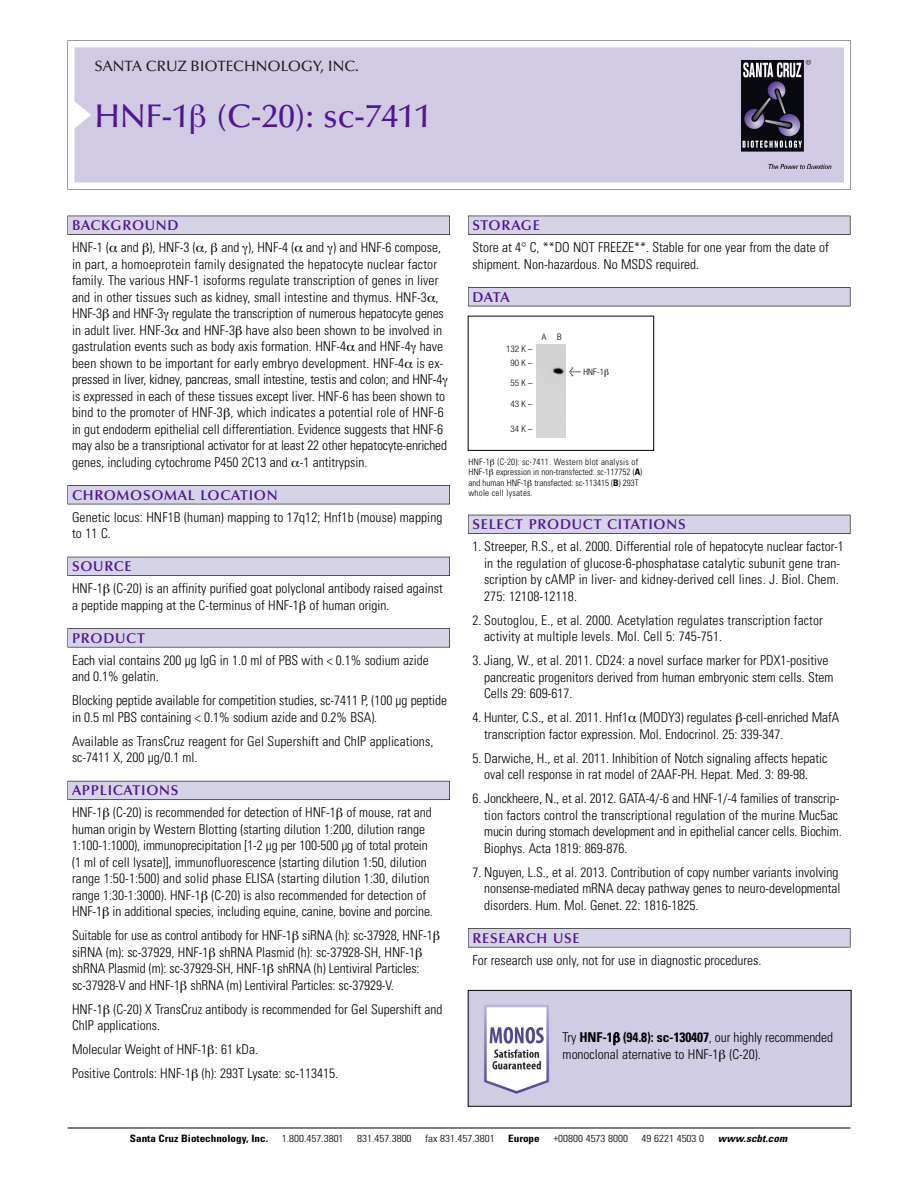
<style>
.page{position:relative;width:918px;height:1188px;background:#fff}
.page>*{position:absolute;margin:0;border:0;box-sizing:border-box;transform-origin:0 0}
.t1{font:500 33px "Optima";color:#511695}
.t2{font:500 15px "Optima";color:#231f20}
.t3{font:600 14.25px "Optima";letter-spacing:.05em;color:#511695}
.t4{font:300 condensed 13.5px/16.5px "Univers";color:#000}
.t5{font:300 condensed 10.2px "Univers";color:#000;scale:1.1 1}
.t6{font:700 condensed 10.2px "Univers";color:#000;scale:1.1 1}
.t7{font:italic 700 condensed 10.2px "Univers";letter-spacing:.005em;color:#000;scale:1.1 1}
.t8{font:300 condensed 9px/10.5px "Univers";color:#000}
.t9{font:300 condensed 9px/14.2px "Helvetica Neue";color:#000;text-align:center}
.s1{font-family:"Meta Plus";font-weight:400;font-stretch:normal;font-size:10.5px}
.s2{font-weight:700}
</style>
<div class="page">
<svg style="left:68px;top:40px;width:783px;height:149px"></svg>
<div style="left:74px;top:47px;width:770px;height:135px;background:#d1cae3"></div>
<img style="left:741px;top:60px;width:90px;height:108px">
<div style="left:68px;top:216px;width:382px;height:19px;background:#525155"></div>
<div style="left:68px;top:216px;width:381px;height:18px;background:#d7d3e7"></div>
<div style="left:68px;top:485px;width:382px;height:19px;background:#525155"></div>
<div style="left:68px;top:486px;width:381px;height:18px;background:#d7d3e7"></div>
<div style="left:68px;top:557px;width:382px;height:19px;background:#525158"></div>
<div style="left:68px;top:557px;width:381px;height:18px;background:#d7d3e7"></div>
<div style="left:68px;top:628px;width:382px;height:19px;background:#575759"></div>
<div style="left:68px;top:629px;width:381px;height:18px;background:#d7d3e7"></div>
<div style="left:68px;top:781px;width:382px;height:19px;background:#5b5a62"></div>
<div style="left:68px;top:781px;width:381px;height:18px;background:#d7d3e7"></div>
<div style="left:468px;top:216px;width:382px;height:19px;background:#525155"></div>
<div style="left:468px;top:216px;width:382px;height:18px;background:#d7d3e7"></div>
<div style="left:468px;top:287px;width:382px;height:19px;background:#525155"></div>
<div style="left:468px;top:288px;width:382px;height:18px;background:#d7d3e7"></div>
<div style="left:468px;top:515px;width:382px;height:19px;background:#525158"></div>
<div style="left:468px;top:515px;width:382px;height:18px;background:#d7d3e7"></div>
<div style="left:468px;top:928px;width:382px;height:19px;background:#575759"></div>
<div style="left:468px;top:929px;width:382px;height:18px;background:#d7d3e7"></div>
<hr style="left:68px;top:1128px;width:782px;height:1px;background:#000">
<div style="left:468px;top:316px;width:186px;height:135px;border:1px solid #000"></div>
<div style="left:536px;top:344px;width:30px;height:94px;background:#d4d4d4"></div>
<img style="left:470px;top:992px;width:380px;height:113px">
<div style="left:468px;top:990px;width:384px;height:117px;border:1px solid #000"></div>
<svg style="left:191px;top:105px;width:14px;height:29px"></svg>
<svg style="left:614px;top:1033px;width:6px;height:12px"></svg>
<svg style="left:720px;top:1049px;width:5px;height:13px"></svg>
<p class="t2" style="left:94px;top:61px;width:266px">SANTA CRUZ BIOTECHNOLOGY, INC.</p>
<h1 class="t1" style="left:94px;top:103px;width:338px">HNF-1 (C-20): sc-7411</h1>
<p class="t3" style="left:72px;top:219px;width:108px">BACKGROUND</p>
<p class="t4" style="left:72px;top:240px;width:377px">HNF-1 ( and ), HNF-3 ( , and ), HNF-4 ( and ) and HNF-6 compose, in part, a homoeprotein family designated the hepatocyte nuclear factor family. The various HNF-1 isoforms regulate transcription of genes in liver and in other tissues such as kidney, small intestine and thymus. HNF-3 , HNF-3 and HNF-3 regulate the transcription of numerous hepatocyte genes in adult liver. HNF-3 and HNF-3 have also been shown to be involved in gastrulation events such as body axis formation. HNF-4 and HNF-4 have been shown to be important for early embryo development. HNF-4 is ex&shy;pressed in liver, kidney, pancreas, small intestine, testis and colon; and HNF-4 is expressed in each of these tissues except liver. HNF-6 has been shown to bind to the promoter of HNF-3 , which indicates a potential role of HNF-6 in gut endoderm epithelial cell differentiation. Evidence suggests that HNF-6 may also be a transriptional activator for at least 22 other hepatocyte-enriched genes, including cytochrome P450 2C13 and -1 antitrypsin.</p>
<p class="t3" style="left:72px;top:489px;width:207px">CHROMOSOMAL LOCATION</p>
<p class="t4" style="left:72px;top:510px;width:372px">Genetic locus: HNF1B (human) mapping to 17q12; Hnf1b (mouse) mapping to 11 C.</p>
<p class="t3" style="left:72px;top:561px;width:61px">SOURCE</p>
<p class="t4" style="left:72px;top:581px;width:372px">HNF-1 (C-20) is an affinity purified goat polyclonal antibody raised against a peptide mapping at the C-terminus of HNF-1 of human origin.</p>
<p class="t3" style="left:72px;top:632px;width:74px">PRODUCT</p>
<p class="t4" style="left:72px;top:653px;width:358px">Each vial contains 200 µg IgG in 1.0 ml of PBS with &lt; 0.1% sodium azide and 0.1% gelatin.</p>
<p class="t4" style="left:72px;top:693px;width:377px">Blocking peptide available for competition studies, sc-7411 P, (100 µg peptide in 0.5 ml PBS containing &lt; 0.1% sodium azide and 0.2% BSA).</p>
<p class="t4" style="left:72px;top:734px;width:363px">Available as TransCruz reagent for Gel Supershift and ChIP applications, sc-7411 X, 200 µg/0.1 ml.</p>
<p class="t3" style="left:72px;top:785px;width:108px">APPLICATIONS</p>
<p class="t4" style="left:72px;top:805px;width:362px">HNF-1 (C-20) is recommended for detection of HNF-1 of mouse, rat and human origin by Western Blotting (starting dilution 1:200, dilution range 1:100-1:1000), immunoprecipitation [1-2 µg per 100-500 µg of total protein (1 ml of cell lysate)], immunofluorescence (starting dilution 1:50, dilution range 1:50-1:500) and solid phase ELISA (starting dilution 1:30, dilution range 1:30-1:3000). HNF-1 (C-20) is also recommended for detection of HNF-1 in additional species, including equine, canine, bovine and porcine.</p>
<p class="t4" style="left:72px;top:928px;width:362px">Suitable for use as control antibody for HNF-1 siRNA (h): sc-37928, HNF-1 siRNA (m): sc-37929, HNF-1 shRNA Plasmid (h): sc-37928-SH, HNF-1 shRNA Plasmid (m): sc-37929-SH, HNF-1 shRNA (h) Lentiviral Particles: sc-37928-V and HNF-1 shRNA (m) Lentiviral Particles: sc-37929-V.</p>
<p class="t4" style="left:72px;top:1002px;width:372px">HNF-1 (C-20) X TransCruz antibody is recommended for Gel Supershift and<br>ChIP applications.</p>
<p class="t4" style="left:72px;top:1039px;width:268px;line-height:24px">Molecular Weight of HNF-1 : 61 kDa.<br>Positive Controls: HNF-1 (h): 293T Lysate: sc-113415.</p>
<p class="t3" style="left:473px;top:219px;width:69px">STORAGE</p>
<p class="t4" style="left:473px;top:240px;width:358px">Store at 4° C, **DO NOT FREEZE**. Stable for one year from the date of shipment. Non-hazardous. No MSDS required.</p>
<p class="t3" style="left:473px;top:291px;width:39px">DATA</p>
<p class="t9" style="left:506px;top:342px;width:28px">132 K –<br>90K–</p>
<p class="t9" style="left:511px;top:376px;width:24px">55K–</p>
<p class="t9" style="left:511px;top:397px;width:24px">43K–</p>
<p class="t9" style="left:511px;top:423px;width:24px">34K–</p>
<p class="t9" style="left:542px;top:330px;width:21px">A B</p>
<p class="t9" style="left:569px;top:365px;width:37px"><span class="s1">&lt;</span> HNF-1</p>
<p class="t8" style="left:468px;top:457px;width:175px">HNF-1 (C-20): sc-7411. Western blot analysis of HNF-1 expression in non-transfected: sc-117752 (<span class="s2">A</span>) and human HNF-1 transfected: sc-113415 (<span class="s2">B</span>) 293T whole cell lysates.</p>
<p class="t3" style="left:473px;top:519px;width:215px">SELECT PRODUCT CITATIONS</p>
<p class="t4" style="left:484px;top:539px;width:361px;text-indent:-12px">1. Streeper, R.S., et al. 2000. Differential role of hepatocyte nuclear factor-1 in the regulation of glucose-6-phosphatase catalytic subunit gene tran&shy;scription by cAMP in liver- and kidney-derived cell lines. J. Biol. Chem.<br>275: 12108-12118.</p>
<p class="t4" style="left:484px;top:613px;width:340px;text-indent:-12px">2. Soutoglou, E., et al. 2000. Acetylation regulates transcription factor activity at multiple levels. Mol. Cell 5: 745-751.</p>
<p class="t4" style="left:484px;top:653px;width:351px;text-indent:-12px">3. Jiang, W., et al. 2011. CD24: a novel surface marker for PDX1-positive pancreatic progenitors derived from human embryonic stem cells. Stem<br>Cells 29: 609-617.</p>
<p class="t4" style="left:484px;top:710px;width:357px;text-indent:-12px">4. Hunter, C.S., et al. 2011. Hnf1 (MODY3) regulates -cell-enriched MafA transcription factor expression. Mol. Endocrinol. 25: 339-347.</p>
<p class="t4" style="left:473px;top:751px;width:356px;text-align:center">5. Darwiche, H., et al. 2011. Inhibition of Notch signaling affects hepatic oval cell response in rat model of 2AAF-PH. Hepat. Med. 3: 89-98.</p>
<p class="t4" style="left:484px;top:791px;width:359px;text-indent:-12px">6. Jonckheere, N., et al. 2012. GATA-4/-6 and HNF-1/-4 families of transcrip&shy;tion factors control the transcriptional regulation of the murine Muc5ac mucin during stomach development and in epithelial cancer cells. Biochim.<br>Biophys. Acta 1819: 869-876.</p>
<p class="t4" style="left:484px;top:865px;width:358px;text-indent:-12px">7. Nguyen, L.S., et al. 2013. Contribution of copy number variants involving nonsense-mediated mRNA decay pathway genes to neuro-developmental disorders. Hum. Mol. Genet. 22: 1816-1825.</p>
<p class="t3" style="left:473px;top:932px;width:109px">RESEARCH USE</p>
<p class="t4" style="left:473px;top:953px;width:290px">For research use only, not for use in diagnostic procedures.</p>
<p class="t4" style="left:563px;top:1030px;width:272px">Try <span class="s2">HNF-1 (94.8): sc-130407</span>, our highly recommended monoclonal aternative to HNF-1 (C-20).</p>
<p class="t6" style="left:130px;top:1135px;width:127px">Santa Cruz Biotechnology, Inc.</p>
<p class="t5" style="left:282px;top:1135px;width:58px">1.800.457.3801</p>
<p class="t5" style="left:357px;top:1135px;width:51px">831.457.3800</p>
<p class="t5" style="left:425px;top:1135px;width:65px">fax 831.457.3801</p>
<p class="t6" style="left:508px;top:1135px;width:30px">Europe</p>
<p class="t5" style="left:553px;top:1135px;width:69px">+00800 4573 8000</p>
<p class="t5" style="left:642px;top:1135px;width:58px">49 6221 4503 0</p>
<p class="t7" style="left:718px;top:1135px;width:64px">www.scbt.com</p>
</div>
